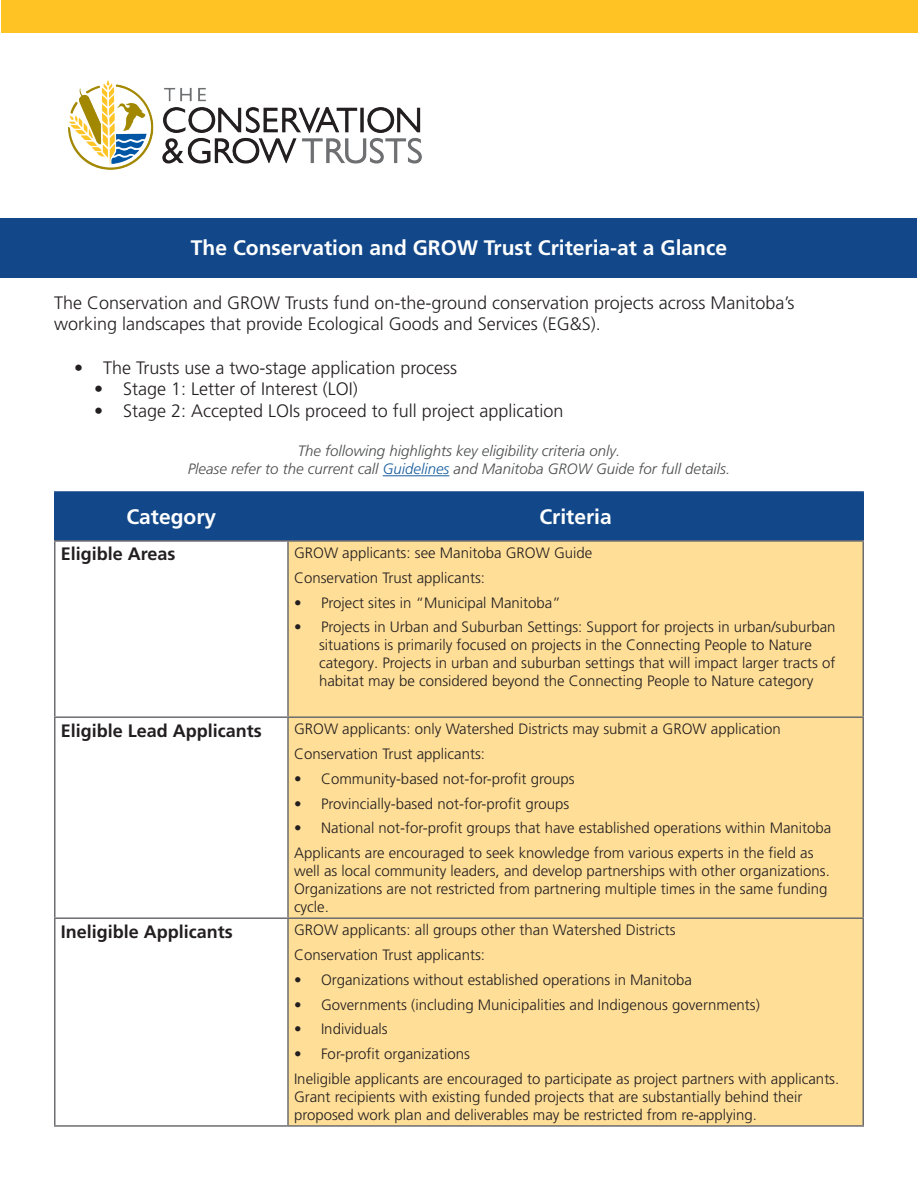
<style>
.page{position:relative;width:918px;height:1188px;background:#fff}
.page>*{position:absolute;margin:0;border:0;box-sizing:border-box;transform-origin:0 0}
.t1{font:700 21px "Frutiger LT Pro";color:#fff}
.t2{font:300 18px "Frutiger LT Pro";color:#231f20}
.t3{font:700 18px "Frutiger LT Pro";color:#231f20}
.Body_Copy{font:300 15px/18px "Frutiger LT Pro";color:#231f20}
.t4{font:italic 300 15px "Frutiger LT Pro";color:#4b4c4d}
.s1{color:#175d9e}
</style>
<div class="page">
<div style="left:1px;top:219px;width:916px;height:59px;background:#124889"></div>
<div style="left:2px;top:0;width:916px;height:33px;background:#ffc423"></div>
<img style="left:68px;top:80px;width:354px;height:90px">
<hr style="left:383px;top:475px;width:66px;height:1px;background:#175d9e">
<div style="left:56px;top:493px;width:806px;height:47px;background:#124889"></div>
<div style="left:289px;top:542px;width:573px;height:583px;background:#ffde97"></div>
<hr style="left:54px;top:491px;width:234px;height:2px;background:#124889">
<hr style="left:54px;top:493px;width:2px;height:47px;background:#124889">
<hr style="left:288px;top:491px;width:576px;height:2px;background:#124889">
<hr style="left:287px;top:493px;width:2px;height:47px;background:#124889">
<hr style="left:862px;top:493px;width:2px;height:47px;background:#124889">
<hr style="left:54px;top:540px;width:234px;height:2px;background:#6c6d70">
<hr style="left:54px;top:542px;width:2px;height:174px;background:#6c6d70">
<hr style="left:288px;top:540px;width:576px;height:2px;background:#6c6d70">
<hr style="left:287px;top:542px;width:2px;height:174px;background:#6c6d70">
<hr style="left:862px;top:542px;width:2px;height:174px;background:#6c6d70">
<hr style="left:54px;top:716px;width:234px;height:2px;background:#6c6d70">
<hr style="left:54px;top:718px;width:2px;height:199px;background:#6c6d70">
<hr style="left:288px;top:716px;width:576px;height:2px;background:#6c6d70">
<hr style="left:287px;top:718px;width:2px;height:199px;background:#6c6d70">
<hr style="left:862px;top:718px;width:2px;height:199px;background:#6c6d70">
<hr style="left:54px;top:917px;width:234px;height:2px;background:#6c6d70">
<hr style="left:54px;top:919px;width:2px;height:206px;background:#6c6d70">
<hr style="left:288px;top:917px;width:576px;height:2px;background:#6c6d70">
<hr style="left:287px;top:919px;width:2px;height:206px;background:#6c6d70">
<hr style="left:862px;top:919px;width:2px;height:206px;background:#6c6d70">
<hr style="left:54px;top:1125px;width:234px;height:2px;background:#6c6d70">
<hr style="left:288px;top:1125px;width:576px;height:2px;background:#6c6d70">
<p class="t1" style="left:191px;top:235px;width:538px">The Conservation and GROW Trust Criteria-at a Glance</p>
<p class="t2" style="left:54px;top:292px;width:742px">The Conservation and GROW Trusts fund on-the-ground conservation projects across Manitoba’s</p>
<p class="t2" style="left:54px;top:314px;width:548px">working landscapes that provide Ecological Goods and Services (EG&amp;S).</p>
<p class="t2" style="left:74px;top:357px;width:385px">• The Trusts use a two-stage application process</p>
<p class="t2" style="left:94px;top:378px;width:265px">• Stage 1: Letter of Interest (LOI)</p>
<p class="t2" style="left:94px;top:400px;width:471px">• Stage 2: Accepted LOIs proceed to full project application</p>
<p class="t4" style="left:298px;top:442px;width:324px">The following highlights key eligibility criteria only.</p>
<p class="t4" style="left:188px;top:460px;width:544px">Please refer to the current call <span class="s1">Guidelines</span> and Manitoba GROW Guide for full details.</p>
<p class="t1" style="left:126px;top:505px;width:91px">Category</p>
<p class="t1" style="left:539px;top:505px;width:74px">Criteria</p>
<p class="t3" style="left:61px;top:543px;width:116px">Eligible Areas</p>
<p class="Body_Copy" style="left:294px;top:544px;width:300px">GROW applicants: see Manitoba GROW Guide</p>
<p class="Body_Copy" style="left:294px;top:569px;width:193px">Conservation Trust applicants:</p>
<p class="Body_Copy" style="left:294px;top:594px;width:268px">• Project sites in “Municipal Manitoba”</p>
<p class="Body_Copy" style="left:319px;top:618px;width:518px;text-indent:-25px">• Projects in Urban and Suburban Settings: Support for projects in urban/suburban situations is primarily focused on projects in the Connecting People to Nature category. Projects in urban and suburban settings that will impact larger tracts of habitat may be considered beyond the Connecting People to Nature category</p>
<p class="t3" style="left:61px;top:720px;width:203px">Eligible Lead Applicants</p>
<p class="Body_Copy" style="left:294px;top:720px;width:488px">GROW applicants: only Watershed Districts may submit a GROW application</p>
<p class="Body_Copy" style="left:294px;top:745px;width:193px">Conservation Trust applicants:</p>
<p class="Body_Copy" style="left:294px;top:770px;width:282px">• Community-based not-for-profit groups</p>
<p class="Body_Copy" style="left:294px;top:795px;width:277px">• Provincially-based not-for-profit groups</p>
<p class="Body_Copy" style="left:294px;top:819px;width:539px">• National not-for-profit groups that have established operations within Manitoba</p>
<p class="Body_Copy" style="left:294px;top:844px;width:537px">Applicants are encouraged to seek knowledge from various experts in the field as well as local community leaders, and develop partnerships with other organizations.<br>Organizations are not restricted from partnering multiple times in the same funding cycle.</p>
<p class="t3" style="left:61px;top:921px;width:174px">Ineligible Applicants</p>
<p class="Body_Copy" style="left:294px;top:921px;width:383px">GROW applicants: all groups other than Watershed Districts</p>
<p class="Body_Copy" style="left:294px;top:946px;width:193px">Conservation Trust applicants:</p>
<p class="Body_Copy" style="left:294px;top:971px;width:399px">• Organizations without established operations in Manitoba</p>
<p class="Body_Copy" style="left:294px;top:996px;width:467px">• Governments (including Municipalities and Indigenous governments)</p>
<p class="Body_Copy" style="left:294px;top:1020px;width:95px">• Individuals</p>
<p class="Body_Copy" style="left:294px;top:1045px;width:177px">• For-profit organizations</p>
<p class="Body_Copy" style="left:294px;top:1070px;width:547px">Ineligible applicants are encouraged to participate as project partners with applicants.<br>Grant recipients with existing funded projects that are substantially behind their proposed work plan and deliverables may be restricted from re-applying.</p>
</div>
